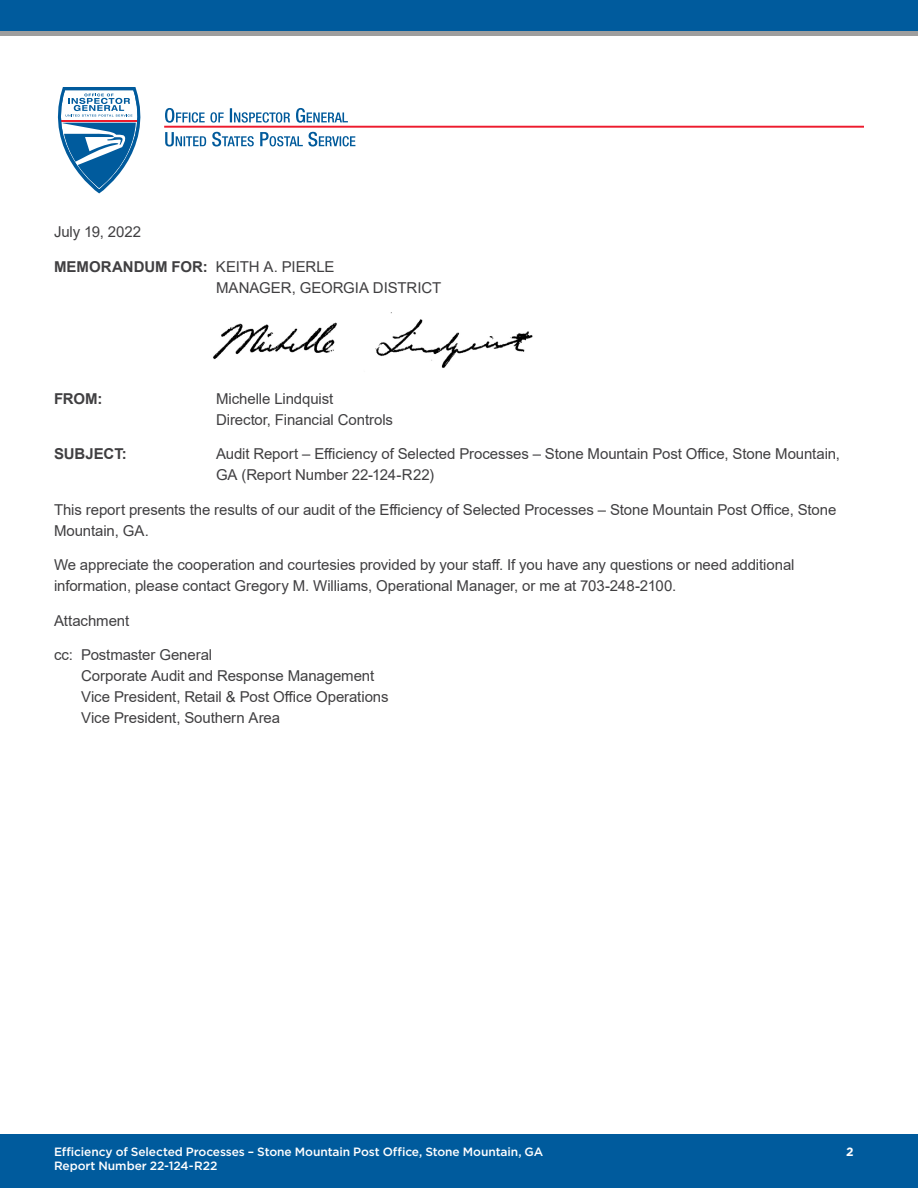
<style>
.page{position:relative;width:918px;height:1188px;background:#fff}
.page>*{position:absolute;margin:0;border:0;box-sizing:border-box;transform-origin:0 0}
.t1{font:15px/21px "Arial";letter-spacing:-.005em;color:#403f41}
.t2{font:700 15px "Arial";letter-spacing:-.01em;color:#403f41}
.t3{font:500 12px/13.5px "Gotham";letter-spacing:-.005em;color:#fff}
.t4{font:700 12px "Gotham";color:#fff}
.s1{font-weight:700}
</style>
<div class="page">
<div style="left:0;top:1134px;width:918px;height:54px;background:#005b9d"></div>
<img style="left:213px;top:312px;width:320px;height:56px">
<svg style="left:57px;top:87px;width:84px;height:107px"></svg>
<hr style="left:164px;top:126px;width:700px;height:2px;background:#ed1b2d">
<svg style="left:165px;top:132px;width:190px;height:15px"></svg>
<svg style="left:165px;top:108px;width:183px;height:15px"></svg>
<div style="left:0;top:0;width:918px;height:31px;background:#005b9d"></div>
<hr style="left:0;top:32px;width:918px;height:4px;background:#9e9e9e">
<p class="t1" style="left:54px;top:222px;width:89px">July 19, 2022</p>
<p class="t1" style="left:216px;top:256px;width:227px;text-indent:-162px"><span class="s1">MEMORANDUM FOR:</span> KEITH A. PIERLE<br>MANAGER, GEORGIA DISTRICT</p>
<p class="t2" style="left:54px;top:388px;width:50px">FROM:</p>
<p class="t1" style="left:216px;top:388px;width:179px">Michelle Lindquist<br>Director, Financial Controls</p>
<p class="t2" style="left:54px;top:444px;width:74px">SUBJECT:</p>
<p class="t1" style="left:216px;top:444px;width:626px">Audit Report – Efficiency of Selected Processes – Stone Mountain Post Office, Stone Mountain,<br>GA (Report Number 22-124-R22)</p>
<p class="t1" style="left:54px;top:499px;width:784px">This report presents the results of our audit of the Efficiency of Selected Processes – Stone Mountain Post Office, Stone<br>Mountain, GA.</p>
<p class="t1" style="left:54px;top:555px;width:742px">We appreciate the cooperation and courtesies provided by your staff. If you have any questions or need additional information, please contact Gregory M. Williams, Operational Manager, or me at 703-248-2100.</p>
<p class="t1" style="left:54px;top:610px;width:77px">Attachment</p>
<p class="t1" style="left:81px;top:645px;width:309px;text-indent:-27px">cc: Postmaster General<br>Corporate Audit and Response Management Vice President, Retail &amp; Post Office Operations Vice President, Southern Area</p>
<p class="t3" style="left:54px;top:1145px;width:491px">Efficiency of Selected Processes – Stone Mountain Post Office, Stone Mountain, GA<br>Report Number 22-124-R22</p>
<p class="t4" style="left:846px;top:1145px;width:9px">2</p>
</div>
